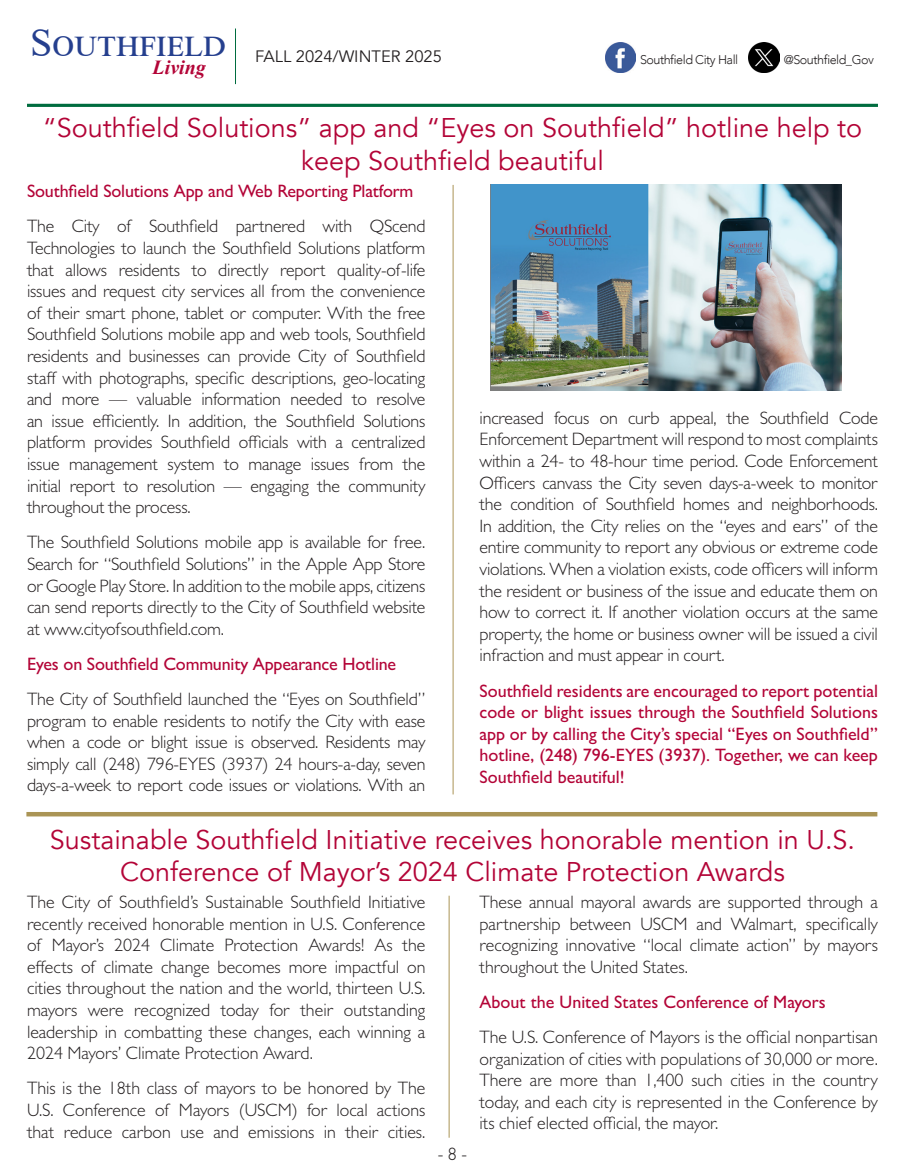
<style>
.page{position:relative;width:905px;height:1175px;background:#fff}
.page>*{position:absolute;margin:0;border:0;box-sizing:border-box;transform-origin:0 0}
.t1{font:39.75px "Times New Roman";color:#253f8e}
.t2{font:27px/32.4px "Avenir";color:#b30437;text-align:center}
.t3{font:italic 700 19.95px "Times New Roman";color:#b30437}
.t4{font:300 18px/21.6px "Gill Sans";letter-spacing:-.01em;color:#231f20;text-align:justify}
.t5{font:500 18px/21.6px "Gill Sans";letter-spacing:-.01em;color:#b30437;text-align:justify}
.t6{font:16.5px "Avenir";color:#231f20}
.t7{font:300 12.6px "Avenir";letter-spacing:-.04em;color:#231f20}
</style>
<div class="page">
<img style="left:605px;top:42px;width:31px;height:31px">
<img style="left:748px;top:42px;width:31px;height:31px">
<hr style="left:27px;top:104px;width:851px;height:3px;background:#006c3f">
<hr style="left:235px;top:28px;width:1px;height:56px;background:#006c3f">
<hr style="left:448px;top:895px;width:1px;height:242px;background:#aa9455">
<hr style="left:26px;top:812px;width:851px;height:4px;background:#aa9455">
<img style="left:490px;top:185px;width:351px;height:205px">
<hr style="left:452px;top:185px;width:1px;height:609px;background:#aa9455">
<h1 class="t1" style="left:30px;top:15px;width:198px">Southfield</h1>
<p class="t3" style="left:153px;top:53px;width:55px">Living</p>
<p class="t6" style="left:255px;top:46px;width:188px">FALL 2024/WINTER 2025</p>
<p class="t7" style="left:640px;top:52px;width:100px">Southfield City Hall</p>
<p class="t7" style="left:783px;top:52px;width:92px">@Southfield_Gov</p>
<p class="t2" style="left:43px;top:112px;width:821px">“Southfield Solutions” app and “Eyes on Southfield” hotline help to keep Southfield beautiful</p>
<p class="t5" style="left:27px;top:180px;width:388px">Southfield Solutions App and Web Reporting Platform</p>
<p class="t4" style="left:27px;top:215px;width:400px">The City of Southfield partnered with QScend Technologies to launch the Southfield Solutions platform that allows residents to directly report quality-of-life issues and request city services all from the convenience of their smart phone, tablet or computer. With the free Southfield Solutions mobile app and web tools, Southfield residents and businesses can provide City of Southfield staff with photographs, specific descriptions, geo-locating and more — valuable information needed to resolve an issue efficiently. In addition, the Southfield Solutions platform provides Southfield officials with a centralized issue management system to manage issues from the initial report to resolution — engaging the community throughout the process.</p>
<p class="t4" style="left:27px;top:531px;width:400px">The Southfield Solutions mobile app is available for free.<br>Search for “Southfield Solutions” in the Apple App Store or Google Play Store. In addition to the mobile apps, citizens can send reports directly to the City of Southfield website at www.cityofsouthfield.com.</p>
<p class="t5" style="left:27px;top:653px;width:371px">Eyes on Southfield Community Appearance Hotline</p>
<p class="t4" style="left:27px;top:688px;width:400px">The City of Southfield launched the “Eyes on Southfield” program to enable residents to notify the City with ease when a code or blight issue is observed. Residents may simply call (248) 796-EYES (3937) 24 hours-a-day, seven days-a-week to report code issues or violations. With an</p>
<p class="t4" style="left:479px;top:406px;width:400px">increased focus on curb appeal, the Southfield Code Enforcement Department will respond to most complaints within a 24- to 48-hour time period. Code Enforcement Officers canvass the City seven days-a-week to monitor the condition of Southfield homes and neighborhoods.<br>In addition, the City relies on the “eyes and ears” of the entire community to report any obvious or extreme code violations. When a violation exists, code officers will inform the resident or business of the issue and educate them on how to correct it. If another violation occurs at the same property, the home or business owner will be issued a civil infraction and must appear in court.</p>
<p class="t5" style="left:479px;top:679px;width:400px">Southfield residents are encouraged to report potential code or blight issues through the Southfield Solutions app or by calling the City’s special “Eyes on Southfield” hotline, (248) 796-EYES (3937). Together, we can keep Southfield beautiful!</p>
<p class="t2" style="left:50px;top:823px;width:806px">Sustainable Southfield Initiative receives honorable mention in U.S.<br>Conference of Mayor’s 2024 Climate Protection Awards</p>
<p class="t4" style="left:27px;top:890px;width:400px">The City of Southfield’s Sustainable Southfield Initiative recently received honorable mention in U.S. Conference of Mayor’s 2024 Climate Protection Awards! As the effects of climate change becomes more impactful on cities throughout the nation and the world, thirteen U.S. mayors were recognized today for their outstanding leadership in combatting these changes, each winning a 2024 Mayors’ Climate Protection Award.</p>
<p class="t4" style="left:27px;top:1077px;width:400px">This is the 18th class of mayors to be honored by The U.S. Conference of Mayors (USCM) for local actions that reduce carbon use and emissions in their cities.</p>
<p class="t4" style="left:438px;top:1142px;width:31px">- 8 -</p>
<p class="t4" style="left:479px;top:890px;width:400px">These annual mayoral awards are supported through a partnership between USCM and Walmart, specifically recognizing innovative “local climate action” by mayors throughout the United States.</p>
<p class="t5" style="left:479px;top:990px;width:348px">About the United States Conference of Mayors</p>
<p class="t4" style="left:479px;top:1025px;width:400px">The U.S. Conference of Mayors is the official nonpartisan organization of cities with populations of 30,000 or more.<br>There are more than 1,400 such cities in the country today, and each city is represented in the Conference by its chief elected official, the mayor.</p>
</div>
